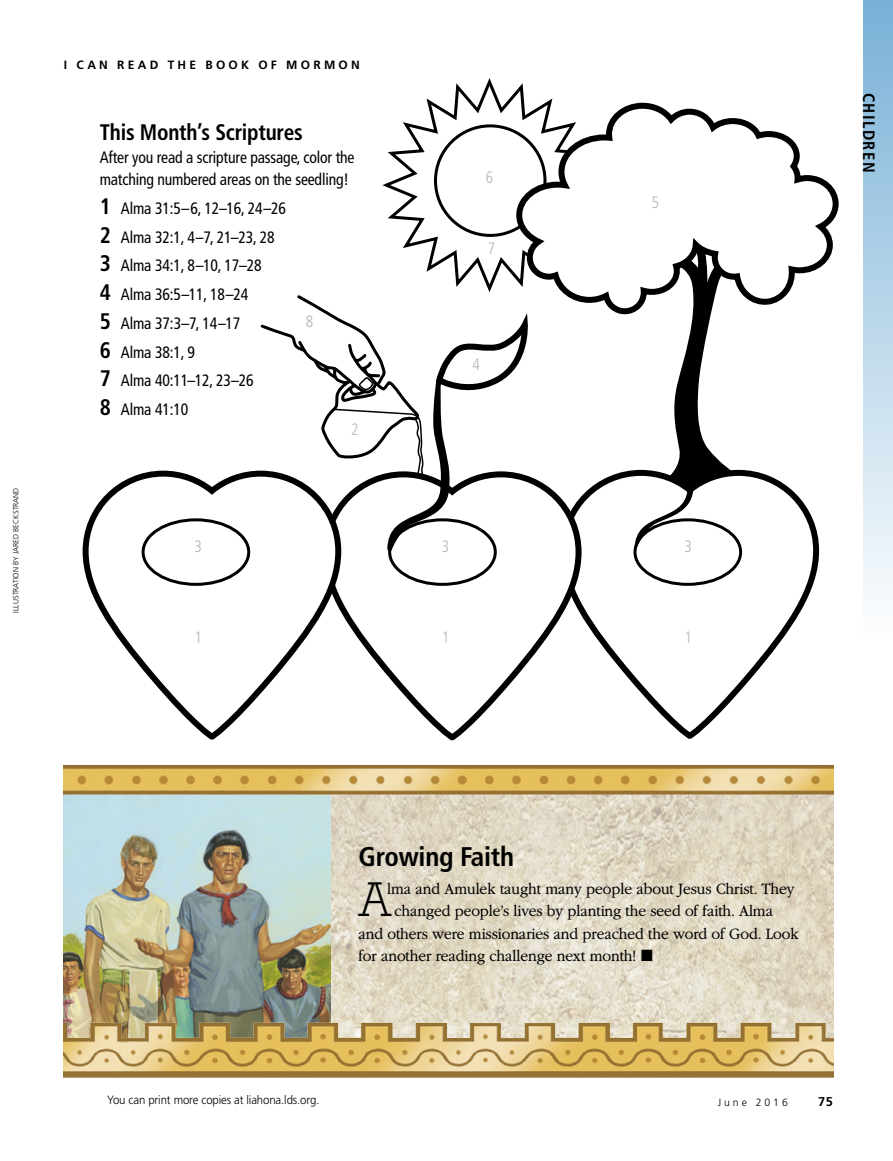
<style>
.page{position:relative;width:893px;height:1161px;background:#fff}
.page>*{position:absolute;margin:0;border:0;box-sizing:border-box;transform-origin:0 0}
.ARTCL_para_first_reg{font:300 49.65px "Rockwelllds Lat";color:#000;scale:.95 1}
.t1{font:700 condensed 27px "Frutigerlds Lat";letter-spacing:-.01em;color:#000}
.t2{font:700 condensed 22.5px "Frutigerlds Lat";letter-spacing:-.01em;color:#000;scale:.95 1}
.ARTCL_para_first_reg-2{font:300 16.5px "Garamondlds Lat Plus";letter-spacing:-.01em;color:#000;scale:.95 1}
.LISTnmbr-1_para__I_C{font:condensed 16.5px "Frutigerlds Lat";letter-spacing:-.01em;color:#000;scale:.95 1}
.SIDE_para_LARGE{font:condensed 16.5px/22.5px "Frutigerlds Lat";letter-spacing:-.01em;color:#000;scale:.95 1}
.FIGimg_para_numbers{font:300 condensed 16.5px "Frutigerlds Lat";color:#b5b6b7;scale:.95 1}
.Section_title__maste{font:700 condensed 16.5px "Frutigerlds Lat";letter-spacing:.085em;color:#000}
.Folio_R{font:700 12.75px "Frutigerlds Lat";color:#000}
.INFO_para_Frutiger{font:300 12px "Frutigerlds Lat";letter-spacing:-.01em;color:#000;scale:.95 1}
.ARTCL_seriesTitle{font:700 12px "Frutigerlds Lat";letter-spacing:.27em;color:#000}
.Folio_R-2{font:300 10.5px "Frutigerlds Lat";letter-spacing:.28em;color:#000}
.FIGimg-CRDT_para{font:300 7.5px "Frutigerlds Lat";color:#000}
.s1{font-weight:700;font-size:22.5px}
</style>
<div class="page">
<div style="left:863px;top:0;width:30px;height:639px;background:linear-gradient(to bottom,#78b0d7,#fdfefe)"></div>
<svg style="left:382px;top:78px;width:171px;height:214px"></svg>
<div style="left:434px;top:124px;width:112px;height:113px;border:3px solid #000;border-radius:50%"></div>
<svg style="left:585px;top:479px;width:235px;height:260px"></svg>
<svg style="left:344px;top:477px;width:241px;height:264px"></svg>
<div style="left:388px;top:518px;width:109px;height:68px;border:3px solid #000;border-radius:50%"></div>
<div style="left:633px;top:518px;width:109px;height:68px;border:3px solid #000;border-radius:50%"></div>
<svg style="left:634px;top:492px;width:61px;height:58px"></svg>
<svg style="left:582px;top:317px;width:195px;height:175px"></svg>
<svg style="left:513px;top:100px;width:326px;height:217px"></svg>
<svg style="left:82px;top:470px;width:262px;height:270px"></svg>
<div style="left:142px;top:518px;width:108px;height:68px;border:3px solid #000;border-radius:50%"></div>
<svg style="left:259px;top:294px;width:272px;height:259px"></svg>
<img style="left:64px;top:765px;width:769px;height:313px">
<img style="left:64px;top:788px;width:266px;height:255px">
<p class="FIGimg-CRDT_para" style="left:10px;top:612px;width:126px;rotate:-90deg">ILLUSTRATION BY JARED BECKSTRAND</p>
<p class="ARTCL_seriesTitle" style="left:64px;top:55px;width:297px">I CAN READ THE BOOK OF MORMON</p>
<p class="t2" style="left:100px;top:115px;width:215px">This Month’s Scriptures</p>
<p class="SIDE_para_LARGE" style="left:100px;top:145px;width:270px">After you read a scripture passage, color the matching numbered areas on the seedling!</p>
<p class="LISTnmbr-1_para__I_C" style="left:100px;top:195px;width:198px"><span class="s1">1</span> Alma 31:5–6, 12–16, 24–26</p>
<p class="LISTnmbr-1_para__I_C" style="left:100px;top:224px;width:186px"><span class="s1">2</span> Alma 32:1, 4–7, 21–23, 28</p>
<p class="LISTnmbr-1_para__I_C" style="left:100px;top:253px;width:172px"><span class="s1">3</span> Alma 34:1, 8–10, 17–28</p>
<p class="LISTnmbr-1_para__I_C" style="left:100px;top:282px;width:158px"><span class="s1">4</span> Alma 36:5–11, 18–24</p>
<p class="LISTnmbr-1_para__I_C" style="left:100px;top:310px;width:150px"><span class="s1">5</span> Alma 37:3–7, 14–17</p>
<p class="LISTnmbr-1_para__I_C" style="left:100px;top:339px;width:102px"><span class="s1">6</span> Alma 38:1, 9</p>
<p class="LISTnmbr-1_para__I_C" style="left:100px;top:368px;width:164px"><span class="s1">7</span> Alma 40:11–12, 23–26</p>
<p class="LISTnmbr-1_para__I_C" style="left:100px;top:397px;width:95px"><span class="s1">8</span> Alma 41:10</p>
<p class="FIGimg_para_numbers" style="left:306px;top:308px;width:9px">8</p>
<p class="FIGimg_para_numbers" style="left:195px;top:534px;width:9px">3</p>
<p class="FIGimg_para_numbers" style="left:195px;top:625px;width:9px">1</p>
<p class="FIGimg_para_numbers" style="left:351px;top:416px;width:9px">2</p>
<p class="FIGimg_para_numbers" style="left:486px;top:165px;width:9px">6</p>
<p class="FIGimg_para_numbers" style="left:488px;top:235px;width:9px">7</p>
<p class="FIGimg_para_numbers" style="left:472px;top:351px;width:9px">4</p>
<p class="FIGimg_para_numbers" style="left:651px;top:190px;width:9px">5</p>
<p class="FIGimg_para_numbers" style="left:442px;top:534px;width:9px">3</p>
<p class="FIGimg_para_numbers" style="left:685px;top:534px;width:9px">3</p>
<p class="FIGimg_para_numbers" style="left:442px;top:625px;width:9px">1</p>
<p class="FIGimg_para_numbers" style="left:685px;top:625px;width:9px">1</p>
<p class="Section_title__maste" style="left:881px;top:93px;width:81px;rotate:90deg">Children</p>
<p class="t1" style="left:358px;top:835px;width:157px">Growing Faith</p>
<p class="ARTCL_para_first_reg-2" style="left:387px;top:876px;width:430px">lma and Amulek taught many people about Jesus Christ. They</p>
<p class="ARTCL_para_first_reg-2" style="left:394px;top:899px;width:400px">changed people’s lives by planting the seed of faith. Alma</p>
<p class="ARTCL_para_first_reg-2" style="left:358px;top:921px;width:465px">and others were missionaries and preached the word of God. Look</p>
<p class="ARTCL_para_first_reg-2" style="left:358px;top:944px;width:312px">for another reading challenge next month! ◼</p>
<p class="ARTCL_para_first_reg" style="left:359px;top:861px;width:34px">A</p>
<p class="INFO_para_Frutiger" style="left:107px;top:1091px;width:225px">You can print more copies at liahona.lds.org.</p>
<p class="Folio_R-2" style="left:718px;top:1094px;width:72px">June 2016</p>
<p class="Folio_R" style="left:818px;top:1091px;width:16px">75</p>
</div>
